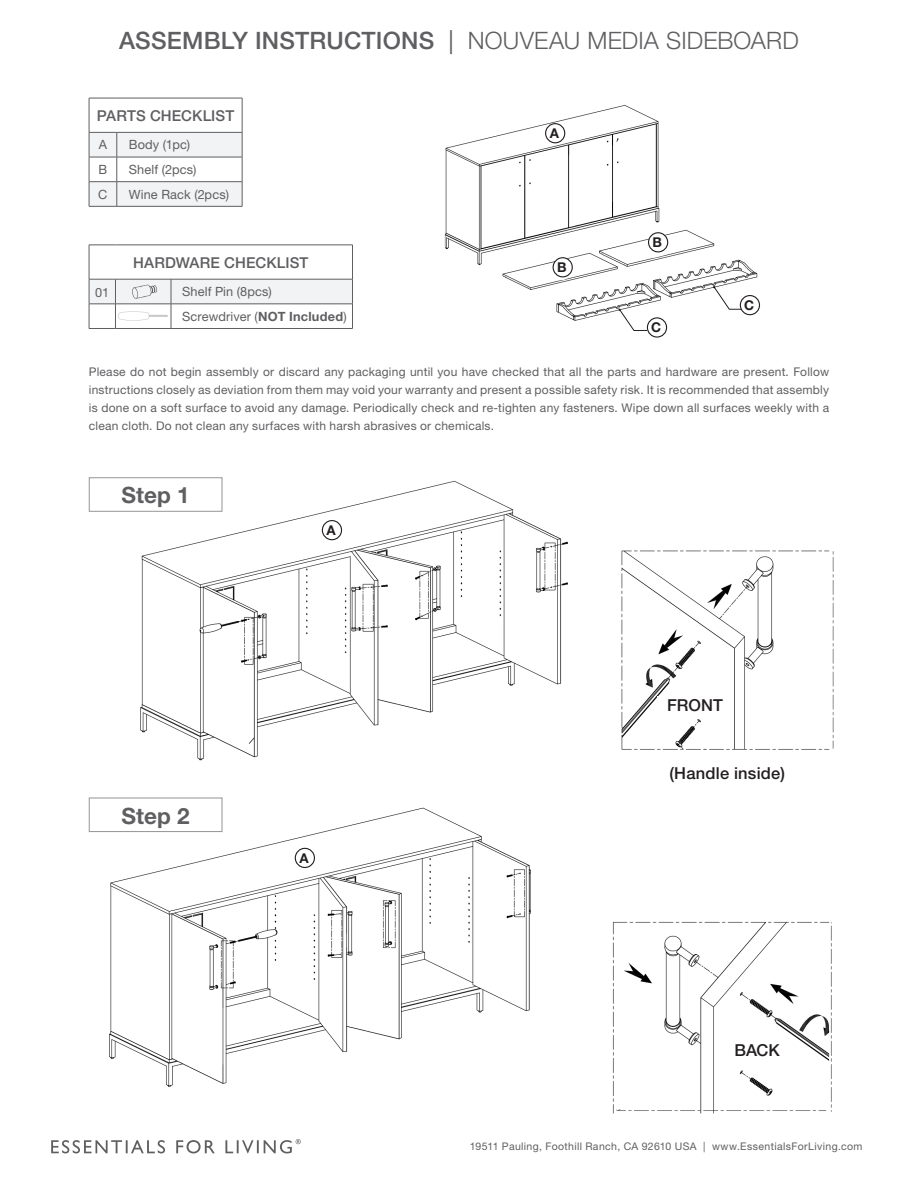
<style>
.page{position:relative;width:918px;height:1188px;background:#fff}
.page>*{position:absolute;margin:0;border:0;box-sizing:border-box;transform-origin:0 0}
.t1{font:300 24px "Helvetica Neue";letter-spacing:.005em;color:#5f5f62}
.t2{font:700 22.5px "Helvetica Neue";letter-spacing:.005em;color:#5f5f62}
.t3{font:500 16.5px "Helvetica Neue";letter-spacing:.01em;color:#231f20}
.t4{font:500 15px "Helvetica Neue";letter-spacing:.005em;color:#5f5f62}
.t5{font:700 13.5px "Helvetica Neue";color:#231f20}
.t6{font:12.75px "Helvetica Neue";letter-spacing:.01em;color:#5f5f62}
.t7{font:12px/18px "Helvetica Neue";letter-spacing:.02em;color:#5f5f62;text-align:justify}
.t8{font:10.5px "Helvetica Neue";letter-spacing:.035em;color:#5f5f62}
.s1{font-weight:500}
.s2{font-weight:400}
.s3{font-weight:700}
</style>
<div class="page">
<svg style="left:51px;top:1139px;width:250px;height:14px"></svg>
<img style="left:444px;top:105px;width:316px;height:232px">
<img style="left:88px;top:477px;width:741px;height:636px">
<img style="left:832px;top:551px;width:2px;height:198px">
<img style="left:829px;top:922px;width:3px;height:190px">
<img style="left:616px;top:1109px;width:210px;height:5px">
<div style="left:89px;top:477px;width:133px;height:35px;background:#fff;border:1px solid #939598"></div>
<div style="left:89px;top:798px;width:133px;height:34px;background:#fff;border:1px solid #939598"></div>
<svg style="left:90px;top:98px;width:27px;height:1px"></svg>
<hr style="left:89px;top:98px;width:1px;height:34px;background:#5f5f62">
<hr style="left:117px;top:98px;width:125px;height:1px;background:#5f5f62">
<hr style="left:242px;top:98px;width:1px;height:34px;background:#5f5f62">
<svg style="left:89px;top:132px;width:154px;height:75px"></svg>
<hr style="left:117px;top:206px;width:125px;height:1px;background:#5f5f62">
<div style="left:721px;top:1038px;width:73px;height:22px;background:#fff"></div>
<div style="left:625px;top:759px;width:204px;height:27px;background:#fff"></div>
<div style="left:658px;top:696px;width:74px;height:17px;background:#fff"></div>
<svg style="left:90px;top:245px;width:25px;height:1px"></svg>
<hr style="left:89px;top:245px;width:1px;height:34px;background:#5f5f62">
<hr style="left:115px;top:245px;width:56px;height:1px;background:#5f5f62">
<hr style="left:171px;top:245px;width:182px;height:1px;background:#5f5f62">
<hr style="left:352px;top:245px;width:1px;height:34px;background:#5f5f62">
<svg style="left:89px;top:279px;width:264px;height:50px"></svg>
<hr style="left:115px;top:328px;width:56px;height:1px;background:#5f5f62">
<hr style="left:171px;top:328px;width:182px;height:1px;background:#5f5f62">
<img style="left:117px;top:281px;width:52px;height:21px">
<img style="left:117px;top:309px;width:52px;height:16px">
<div style="left:649px;top:233px;width:19px;height:19px;background:#fff;border-radius:50%"></div>
<div style="left:648px;top:232px;width:20px;height:20px;border:1px solid #231f20;border-radius:50%"></div>
<div style="left:553px;top:258px;width:19px;height:19px;background:#fff;border-radius:50%"></div>
<div style="left:553px;top:257px;width:20px;height:20px;border:1px solid #231f20;border-radius:50%"></div>
<div style="left:740px;top:296px;width:19px;height:19px;background:#fff;border-radius:50%"></div>
<div style="left:740px;top:295px;width:20px;height:20px;border:1px solid #231f20;border-radius:50%"></div>
<div style="left:647px;top:318px;width:20px;height:19px;background:#fff;border-radius:50%"></div>
<div style="left:647px;top:317px;width:20px;height:21px;border:1px solid #231f20;border-radius:50%"></div>
<div style="left:546px;top:124px;width:19px;height:19px;background:#fff;border-radius:50%"></div>
<div style="left:545px;top:123px;width:20px;height:20px;border:1px solid #231f20;border-radius:50%"></div>
<div style="left:322px;top:521px;width:20px;height:19px;background:#fff;border-radius:50%"></div>
<div style="left:322px;top:520px;width:20px;height:20px;border:1px solid #231f20;border-radius:50%"></div>
<div style="left:295px;top:848px;width:19px;height:19px;background:#fff;border-radius:50%"></div>
<div style="left:295px;top:848px;width:20px;height:20px;border:1px solid #231f20;border-radius:50%"></div>
<h1 class="t1" style="left:119px;top:26px;width:681px"><span class="s1">ASSEMBLY INSTRUCTIONS</span> <span class="s2">|</span> NOUVEAU MEDIA SIDEBOARD</h1>
<p class="t4" style="left:97px;top:106px;width:139px">PARTS CHECKLIST</p>
<p class="t6" style="left:99px;top:137px;width:10px">A</p>
<p class="t6" style="left:129px;top:137px;width:63px">Body (1pc)</p>
<p class="t6" style="left:99px;top:162px;width:10px">B</p>
<p class="t6" style="left:129px;top:162px;width:69px">Shelf (2pcs)</p>
<p class="t6" style="left:98px;top:186px;width:11px">C</p>
<p class="t6" style="left:129px;top:186px;width:102px">Wine Rack (2pcs)</p>
<p class="t4" style="left:133px;top:254px;width:177px">HARDWARE CHECKLIST</p>
<p class="t6" style="left:95px;top:284px;width:15px">01</p>
<p class="t6" style="left:182px;top:284px;width:91px">Shelf Pin (8pcs)</p>
<p class="t6" style="left:182px;top:309px;width:166px">Screwdriver (<span class="s3">NOT Included</span>)</p>
<p class="t5" style="left:550px;top:125px;width:11px">A</p>
<p class="t5" style="left:557px;top:259px;width:11px">B</p>
<p class="t5" style="left:653px;top:234px;width:11px">B</p>
<p class="t5" style="left:651px;top:319px;width:12px">C</p>
<p class="t5" style="left:744px;top:297px;width:12px">C</p>
<p class="t7" style="left:89px;top:362px;width:742px">Please do not begin assembly or discard any packaging until you have checked that all the parts and hardware are present. Follow instructions closely as deviation from them may void your warranty and present a possible safety risk. It is recommended that assembly is done on a soft surface to avoid any damage. Periodically check and re-tighten any fasteners. Wipe down all surfaces weekly with a clean cloth. Do not clean any surfaces with harsh abrasives or chemicals.</p>
<p class="t2" style="left:121px;top:482px;width:70px">Step 1</p>
<p class="t2" style="left:121px;top:802px;width:70px">Step 2</p>
<p class="t5" style="left:327px;top:522px;width:11px">A</p>
<p class="t5" style="left:300px;top:850px;width:11px">A</p>
<p class="t3" style="left:667px;top:696px;width:57px">FRONT</p>
<p class="t3" style="left:670px;top:763px;width:117px">(Handle inside)</p>
<p class="t3" style="left:734px;top:1040px;width:47px">BACK</p>
<p class="t8" style="left:470px;top:1140px;width:394px">19511 Pauling, Foothill Ranch, CA 92610 USA | www.EssentialsForLiving.com</p>
</div>
